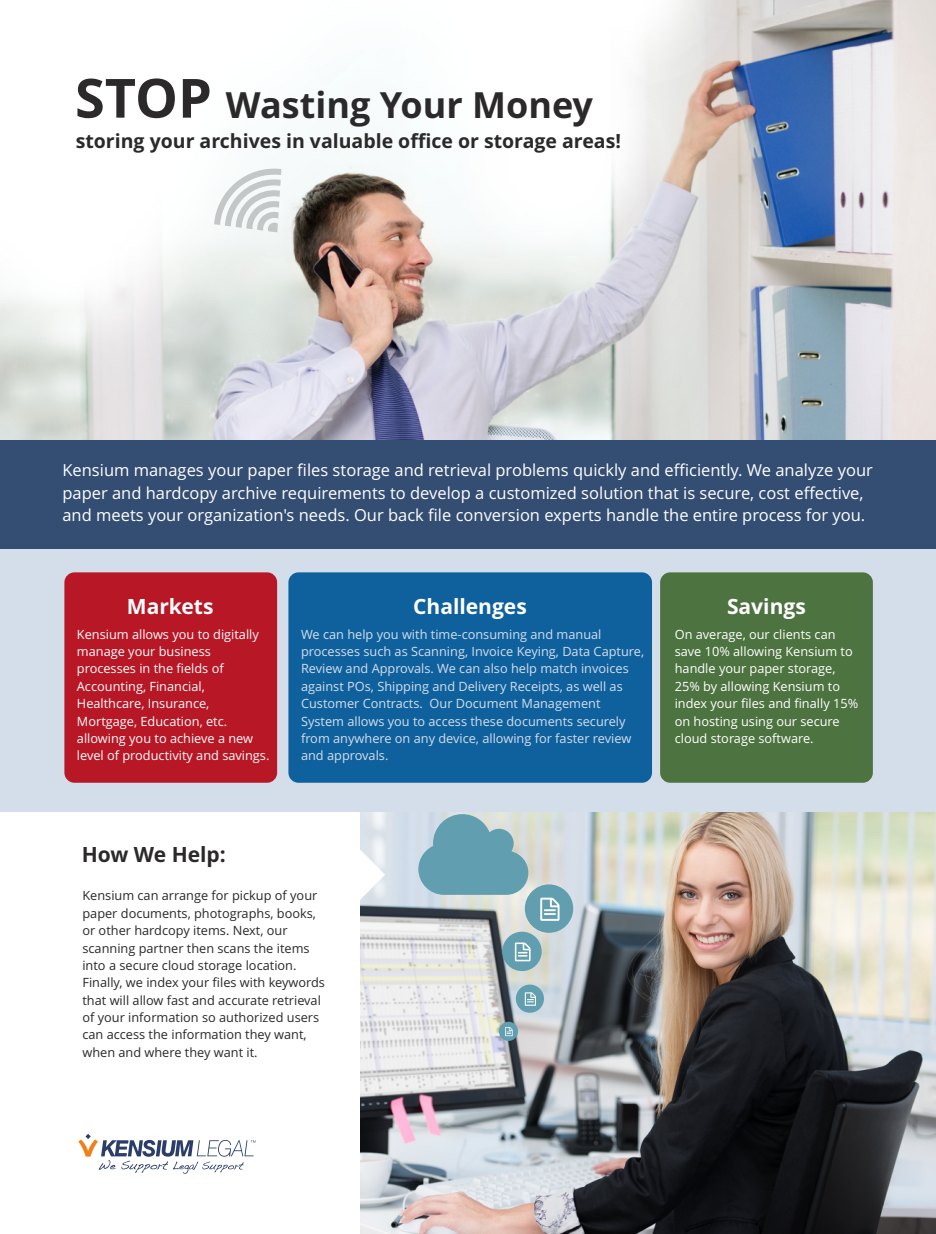
<style>
.page{position:relative;width:936px;height:1234px;background:#fff}
.page>*{position:absolute;margin:0;border:0;box-sizing:border-box;transform-origin:0 0}
.t1{font:700 36px "Open Sans";color:#2b2929}
.t2{font:700 21px "Open Sans";color:#fff}
.t3{font:700 21px "Open Sans";color:#2b2929}
.t4{font:700 19.5px "Open Sans";color:#2b2929}
.t5{font:16.5px/22.5px "Open Sans";color:#fff}
.t6{font:12.75px/17.4px "Open Sans";color:#fff}
.t7{font:12.75px/17.4px "Open Sans";color:#d4deeb}
.t8{font:12.75px/17.4px "Open Sans";color:#2b2929}
.s1{font-size:54px}
</style>
<div class="page">
<img style="left:359px;top:811px;width:576px;height:421px">
<img style="left:0;top:0;width:935px;height:440px">
<div style="left:0;top:440px;width:935px;height:150px;background:#334d73"></div>
<div style="left:0;top:548px;width:935px;height:263px;background:#d4deeb"></div>
<div style="left:64px;top:572px;width:213px;height:210px;background:#b81726;border-radius:10px"></div>
<svg style="left:201px;top:165px;width:82px;height:67px"></svg>
<div style="left:288px;top:572px;width:364px;height:210px;background:#0f619e;border-radius:10px"></div>
<div style="left:660px;top:572px;width:212px;height:210px;background:#4d7340;border-radius:10px"></div>
<div style="left:525px;top:884px;width:48px;height:48px;background:#619eb0;border-radius:50%"></div>
<svg style="left:540px;top:897px;width:19px;height:23px"></svg>
<div style="left:502px;top:931px;width:39px;height:39px;background:#619eb0;border-radius:50%"></div>
<svg style="left:515px;top:942px;width:15px;height:19px"></svg>
<div style="left:516px;top:984px;width:28px;height:28px;background:#619eb0;border-radius:50%"></div>
<svg style="left:524px;top:992px;width:12px;height:13px"></svg>
<svg style="left:499px;top:1021px;width:19px;height:19px"></svg>
<svg style="left:505px;top:1026px;width:7px;height:9px"></svg>
<svg style="left:78px;top:1134px;width:177px;height:39px"></svg>
<svg style="left:418px;top:814px;width:110px;height:80px;background:#7eadbb"></svg>
<svg style="left:359px;top:849px;width:26px;height:50px"></svg>
<h1 class="t1" style="left:75px;top:90px;width:519px"><span class="s1">STOP</span> Wasting Your Money</h1>
<h3 class="t4" style="left:76px;top:133px;width:546px">storing your archives in valuable office or storage areas!</h3>
<p class="t5" style="left:62px;top:460px;width:812px">Kensium manages your paper files storage and retrieval problems quickly and efficiently. We analyze your paper and hardcopy archive requirements to develop a customized solution that is secure, cost effective, and meets your organization's needs. Our back file conversion experts handle the entire process for you.</p>
<h2 class="t2" style="left:127px;top:598px;width:88px">Markets</h2>
<p class="t6" style="left:77px;top:626px;width:194px">Kensium allows you to digitally manage your business processes in the fields of<br>Accounting, Financial,<br>Healthcare, Insurance,<br>Mortgage, Education, etc. allowing you to achieve a new level of productivity and savings.</p>
<h2 class="t2" style="left:413px;top:598px;width:115px">Challenges</h2>
<h2 class="t2" style="left:727px;top:598px;width:80px">Savings</h2>
<p class="t6" style="left:674px;top:626px;width:185px">On average, our clients can save 10% allowing Kensium to handle your paper storage,<br>25% by allowing Kensium to index your files and finally 15% on hosting using our secure cloud storage software.</p>
<p class="t7" style="left:301px;top:626px;width:344px">We can help you with time-consuming and manual processes such as Scanning, Invoice Keying, Data Capture, Review and Approvals. We can also help match invoices against POs, Shipping and Delivery Receipts, as well as Customer Contracts. Our Document Management System allows you to access these documents securely from anywhere on any device, allowing for faster review and approvals.</p>
<h2 class="t3" style="left:82px;top:845px;width:145px">How We Help:</h2>
<p class="t8" style="left:82px;top:888px;width:244px">Kensium can arrange for pickup of your paper documents, photographs, books, or other hardcopy items. Next, our scanning partner then scans the items into a secure cloud storage location.<br>Finally, we index your files with keywords that will allow fast and accurate retrieval of your information so authorized users can access the information they want, when and where they want it.</p>
</div>
